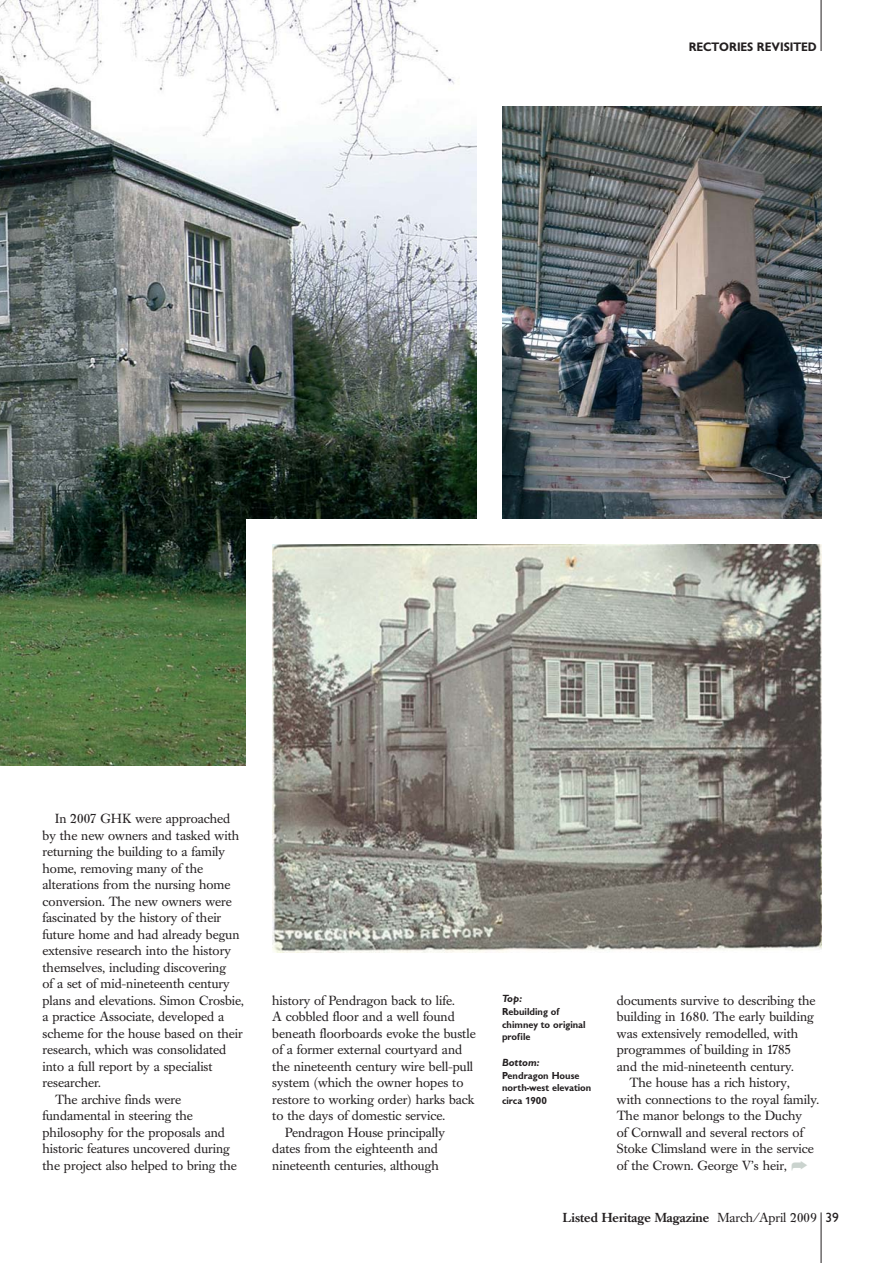
<style>
.page{position:relative;width:893px;height:1263px;background:#fff}
.page>*{position:absolute;margin:0;border:0;box-sizing:border-box;transform-origin:0 0}
.t1{font:13.2px "Caslon Book BE";color:#231f20}
.t2{font:500 12.9px "Caslon Book BE";color:#231f20}
.t3{font:700 12.75px "Giltus T";color:#231f20}
.t4{font:700 10.5px/12.8px "Giltus T";color:#231f20}
.t5{font:italic 700 10.5px "Gill Sans";color:#231f20}
.s1{font-weight:400}
.s2{font-family:"Gill Sans";font-weight:400;font-size:13.5px}
</style>
<div class="page">
<img style="left:0;top:0;width:476px;height:765px">
<hr style="left:820px;top:1212px;width:1px;height:51px;background:#231f20">
<hr style="left:820px;top:0;width:1px;height:51px;background:#231f20">
<div style="left:247px;top:519px;width:256px;height:271px;background:#fff"></div>
<img style="left:272px;top:544px;width:549px;height:408px">
<img style="left:502px;top:106px;width:319px;height:413px">
<p class="t3" style="left:688px;top:42px;width:130px">RECTORIES REVISITED</p>
<p class="t1" style="left:55px;top:813px;width:176px">In 2007 GHK were approached</p>
<p class="t1" style="left:43px;top:830px;width:198px">by the new owners and tasked with</p>
<p class="t1" style="left:43px;top:846px;width:184px">returning the building to a family</p>
<p class="t1" style="left:43px;top:863px;width:162px">home, removing many of the</p>
<p class="t1" style="left:43px;top:879px;width:189px">alterations from the nursing home</p>
<p class="t1" style="left:43px;top:896px;width:191px">conversion. The new owners were</p>
<p class="t1" style="left:43px;top:912px;width:180px">fascinated by the history of their</p>
<p class="t1" style="left:43px;top:929px;width:198px">future home and had already begun</p>
<p class="t1" style="left:43px;top:945px;width:190px">extensive research into the history</p>
<p class="t1" style="left:43px;top:962px;width:185px">themselves, including discovering</p>
<p class="t1" style="left:43px;top:978px;width:189px">of a set of mid-nineteenth century</p>
<p class="t1" style="left:43px;top:995px;width:203px">plans and elevations. Simon Crosbie,</p>
<p class="t1" style="left:43px;top:1011px;width:183px">a practice Associate, developed a</p>
<p class="t1" style="left:43px;top:1028px;width:202px">scheme for the house based on their</p>
<p class="t1" style="left:43px;top:1044px;width:185px">research, which was consolidated</p>
<p class="t1" style="left:43px;top:1061px;width:172px">into a full report by a specialist</p>
<p class="t1" style="left:43px;top:1077px;width:60px">researcher.</p>
<p class="t1" style="left:55px;top:1094px;width:127px">The archive finds were</p>
<p class="t1" style="left:43px;top:1110px;width:152px">fundamental in steering the</p>
<p class="t1" style="left:43px;top:1127px;width:184px">philosophy for the proposals and</p>
<p class="t1" style="left:43px;top:1143px;width:189px">historic features uncovered during</p>
<p class="t1" style="left:43px;top:1160px;width:196px">the project also helped to bring the</p>
<p class="t1" style="left:272px;top:995px;width:184px">history of Pendragon back to life.</p>
<p class="t1" style="left:272px;top:1011px;width:184px">A cobbled floor and a well found</p>
<p class="t1" style="left:272px;top:1028px;width:205px">beneath floorboards evoke the bustle</p>
<p class="t1" style="left:272px;top:1044px;width:191px">of a former external courtyard and</p>
<p class="t1" style="left:272px;top:1061px;width:202px">the nineteenth century wire bell-pull</p>
<p class="t1" style="left:272px;top:1077px;width:193px">system (which the owner hopes to</p>
<p class="t1" style="left:272px;top:1094px;width:204px">restore to working order) harks back</p>
<p class="t1" style="left:272px;top:1110px;width:174px">to the days of domestic service.</p>
<p class="t1" style="left:285px;top:1127px;width:161px">Pendragon House principally</p>
<p class="t1" style="left:272px;top:1143px;width:167px">dates from the eighteenth and</p>
<p class="t1" style="left:272px;top:1160px;width:168px">nineteenth centuries, although</p>
<p class="t5" style="left:502px;top:995px;width:22px">Top:</p>
<p class="t4" style="left:502px;top:1006px;width:85px">Rebuilding of chimney to original profile</p>
<p class="t5" style="left:502px;top:1059px;width:39px">Bottom:</p>
<p class="t4" style="left:502px;top:1070px;width:91px">Pendragon House north-west elevation circa 1900</p>
<p class="t1" style="left:617px;top:995px;width:200px">documents survive to describing the</p>
<p class="t1" style="left:617px;top:1011px;width:198px">building in 1680. The early building</p>
<p class="t1" style="left:617px;top:1028px;width:183px">was extensively remodelled, with</p>
<p class="t1" style="left:617px;top:1044px;width:176px">programmes of building in 1785</p>
<p class="t1" style="left:617px;top:1061px;width:178px">and the mid-nineteenth century.</p>
<p class="t1" style="left:629px;top:1077px;width:162px">The house has a rich history,</p>
<p class="t1" style="left:617px;top:1094px;width:204px">with connections to the royal family.</p>
<p class="t1" style="left:617px;top:1110px;width:186px">The manor belongs to the Duchy</p>
<p class="t1" style="left:617px;top:1127px;width:188px">of Cornwall and several rectors of</p>
<p class="t1" style="left:617px;top:1143px;width:198px">Stoke Climsland were in the service</p>
<p class="t1" style="left:617px;top:1160px;width:171px">of the Crown. George V’s heir,</p>
<p class="t2" style="left:563px;top:1212px;width:277px">Listed Heritage Magazine <span class="s1">March/April 2009</span> <span class="s2">39</span></p>
</div>
